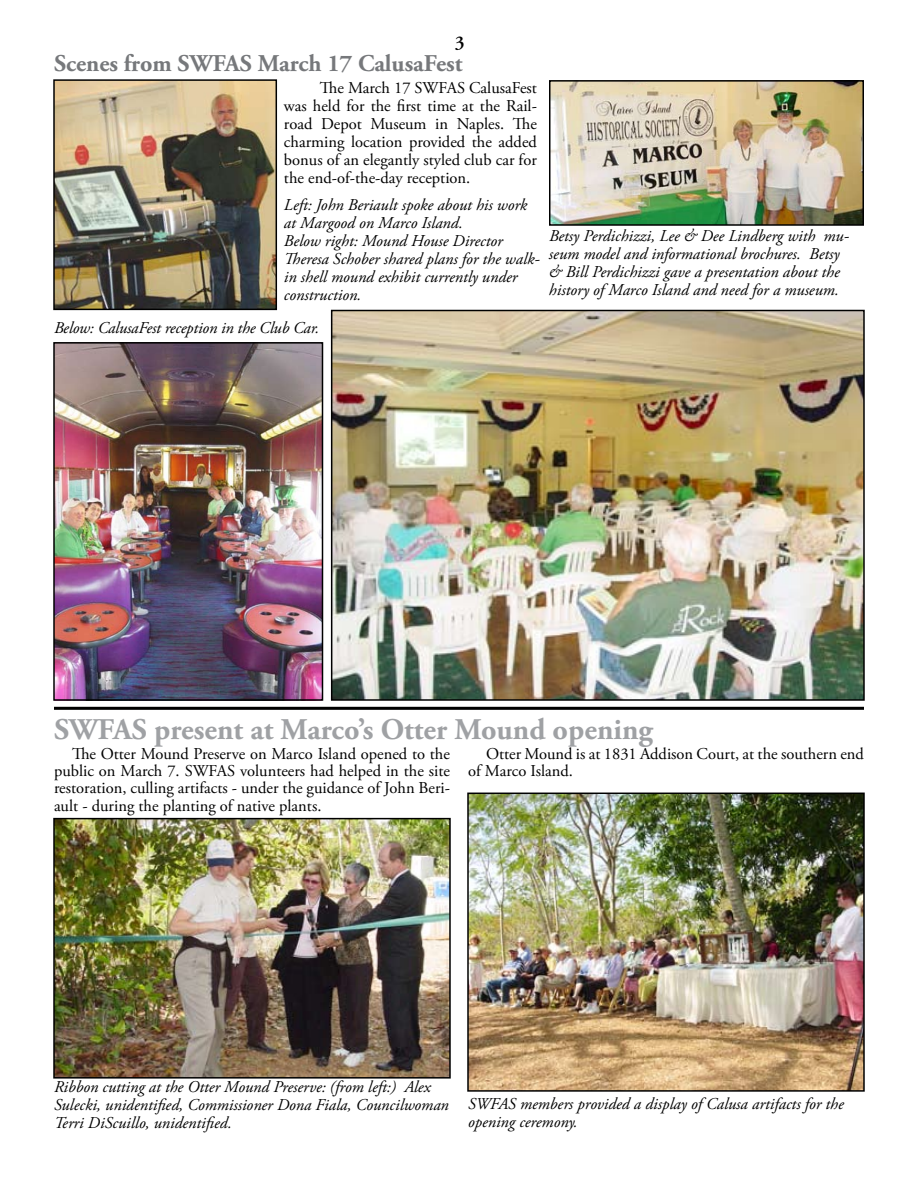
<style>
.page{position:relative;width:918px;height:1188px;background:#fff}
.page>*{position:absolute;margin:0;border:0;box-sizing:border-box;transform-origin:0 0}
.t1{font:700 30px "Adobe Garamond Pro";color:#9fa1a4}
.t2{font:700 24px "Adobe Garamond Pro";color:#76787b}
.t3{font:600 19.5px "Adobe Garamond Pro";color:#000}
.t4{font:italic 16.5px/18px "Adobe Garamond Pro";color:#000}
.t5{font:16.5px/18px "Adobe Garamond Pro";color:#000;text-align:justify}
</style>
<div class="page">
<img style="left:470px;top:796px;width:392px;height:293px">
<div style="left:467px;top:793px;width:398px;height:299px;border:2px solid #000"></div>
<img style="left:56px;top:821px;width:392px;height:255px">
<div style="left:53px;top:818px;width:398px;height:261px;border:2px solid #000"></div>
<img style="left:552px;top:83px;width:309px;height:140px">
<div style="left:549px;top:80px;width:315px;height:146px;border:2px solid #000"></div>
<img style="left:56px;top:82px;width:218px;height:225px">
<div style="left:53px;top:79px;width:224px;height:231px;border:2px solid #000"></div>
<img style="left:334px;top:313px;width:528px;height:385px">
<div style="left:331px;top:310px;width:534px;height:391px;border:2px solid #000"></div>
<img style="left:56px;top:345px;width:264px;height:353px">
<div style="left:53px;top:342px;width:270px;height:359px;border:2px solid #000"></div>
<hr style="left:54px;top:707px;width:810px;height:3px;background:#000">
<p class="t3" style="left:455px;top:32px;width:11px">3</p>
<h2 class="t2" style="left:54px;top:50px;width:410px">Scenes from SWFAS March 17 CalusaFest</h2>
<p class="t5" style="left:284px;top:79px;width:255px;text-indent:36px">The March 17 SWFAS CalusaFest was held for the first time at the Rail&shy;road Depot Museum in Naples. The charming location provided the added bonus of an elegantly styled club car for the end-of-the-day reception.</p>
<p class="t4" style="left:284px;top:197px;width:257px">Left: John Beriault spoke about his work at Margood on Marco Island.<br>Below right: Mound House Director Theresa Schober shared plans for the walk&shy;in shell mound exhibit currently under construction.</p>
<p class="t4" style="left:54px;top:319px;width:267px">Below: CalusaFest reception in the Club Car.</p>
<p class="t4" style="left:549px;top:228px;width:302px">Betsy Perdichizzi, Lee &amp; Dee Lindberg with mu&shy;seum model and informational brochures. Betsy &amp; Bill Perdichizzi gave a presentation about the history of Marco Island and need for a museum.</p>
<h1 class="t1" style="left:54px;top:712px;width:600px">SWFAS present at Marco’s Otter Mound opening</h1>
<p class="t5" style="left:54px;top:746px;width:398px;line-height:17.2px;text-indent:18px">The Otter Mound Preserve on Marco Island opened to the public on March 7. SWFAS volunteers had helped in the site restoration, culling artifacts - under the guidance of John Beri&shy;ault - during the planting of native plants.</p>
<p class="t5" style="left:468px;top:746px;width:397px;line-height:17.2px;text-indent:18px">Otter Mound is at 1831 Addison Court, at the southern end of Marco Island.</p>
<p class="t4" style="left:54px;top:1078px;width:396px">Ribbon cutting at the Otter Mound Preserve: (from left:) Alex<br>Sulecki, unidentified, Commissioner Dona Fiala, Councilwoman<br>Terri DiScuillo, unidentified.</p>
<p class="t4" style="left:468px;top:1095px;width:377px">SWFAS members provided a display of Calusa artifacts for the opening ceremony.</p>
</div>
